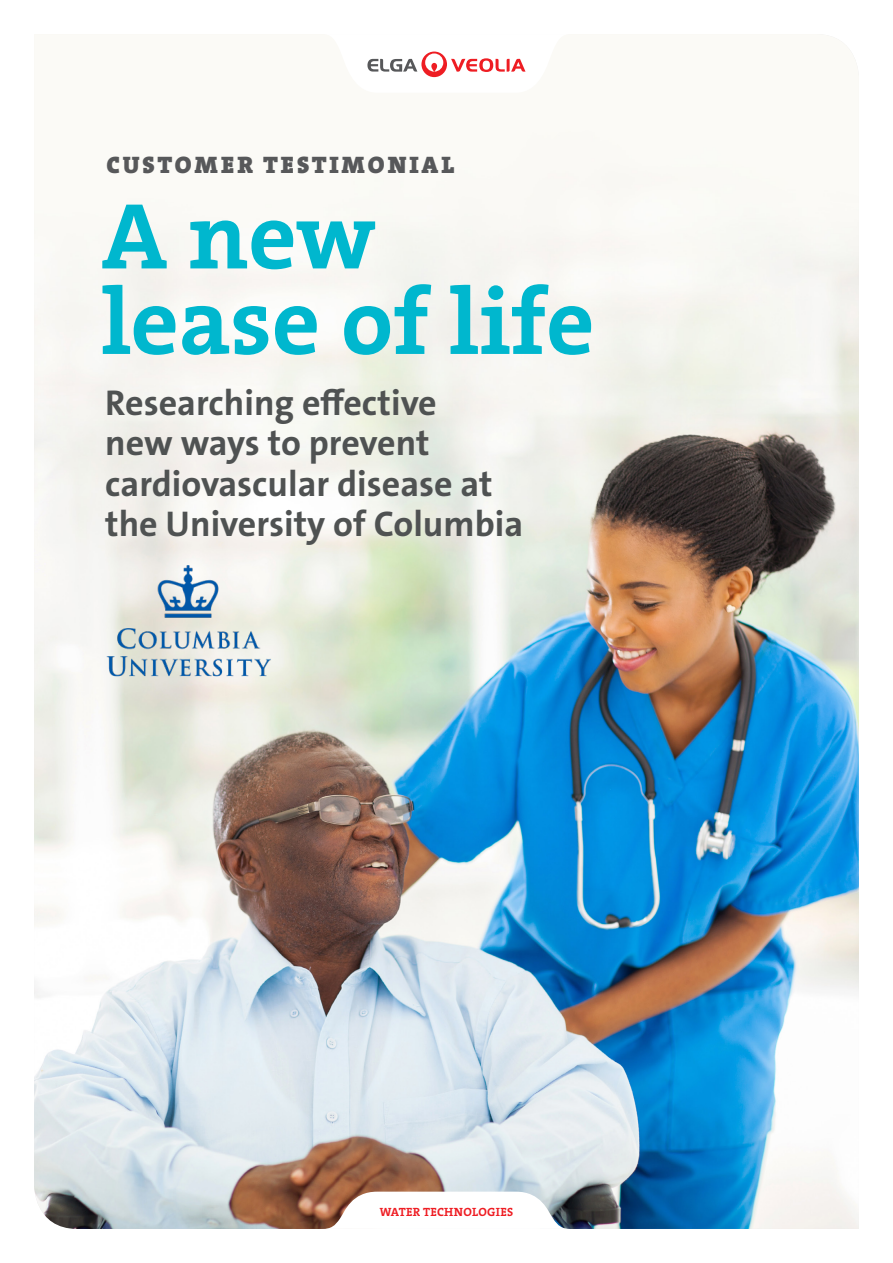
<style>
.page{position:relative;width:893px;height:1263px;background:#fff}
.page>*{position:absolute;margin:0;border:0;box-sizing:border-box;transform-origin:0 0}
.t1{font:94.5px/85.5px "The Serif Veolia W7 Bld";color:#00b7ce}
.t2{font:36px/40.5px "The Sans Veolia W7 Bld";color:#4f5252}
.t3{font:24px "The Serif Veolia W9 Blk";letter-spacing:.125em;color:#57585a}
.t4{font:12px "The Serif Veolia W7 Bld";letter-spacing:.025em;color:#ee1d23}
</style>
<div class="page">
<img style="left:34px;top:34px;width:825px;height:1195px">
<svg style="left:322px;top:34px;width:249px;height:59px"></svg>
<svg style="left:322px;top:1191px;width:249px;height:38px"></svg>
<img style="left:103px;top:535px;width:171px;height:171px">
<p class="t3" style="left:106px;top:148px;width:350px">CUSTOMER TESTIMONIAL</p>
<p class="t1" style="left:102px;top:193px;width:495px">A new lease of life</p>
<p class="t2" style="left:105px;top:382px;width:419px">Researching effective<br>new ways to prevent cardiovascular disease at the University of Columbia</p>
<p class="t4" style="left:380px;top:1204px;width:135px">WATER TECHNOLOGIES</p>
</div>
